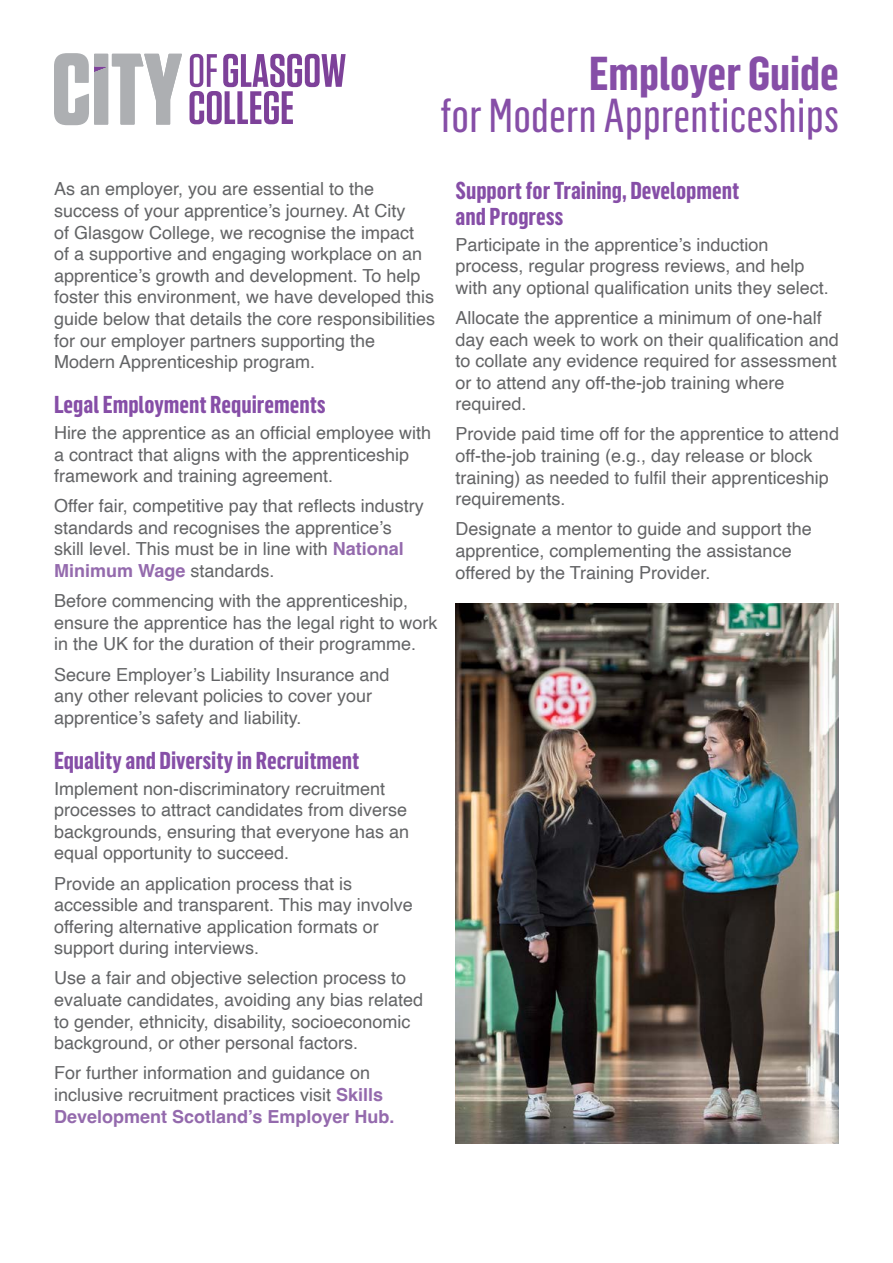
<style>
.page{position:relative;width:893px;height:1263px;background:#fff}
.page>*{position:absolute;margin:0;border:0;box-sizing:border-box;transform-origin:0 0}
.t1{font:46.65px "Flama Condensed Basic";color:#864ea7}
.t2{font:700 46.65px "Flama Condensed";color:#864ea7}
.t3{font:700 24px/25.5px "Flama Condensed";color:#864ea7}
.t4{font:18px/21.6px "Helvetica";color:#636466}
.s1{font-weight:700;color:#946aad}
</style>
<div class="page">
<svg style="left:190px;top:54px;width:156px;height:70px"></svg>
<svg style="left:54px;top:53px;width:128px;height:72px"></svg>
<img style="left:455px;top:604px;width:384px;height:540px">
<h1 class="t2" style="left:589px;top:44px;width:251px">Employer Guide</h1>
<h1 class="t1" style="left:440px;top:86px;width:401px">for Modern Apprenticeships</h1>
<p class="t4" style="left:54px;top:179px;width:383px">As an employer, you are essential to the success of your apprentice’s journey. At City<br>of Glasgow College, we recognise the impact<br>of a supportive and engaging workplace on an apprentice’s growth and development. To help foster this environment, we have developed this guide below that details the core responsibilities for our employer partners supporting the Modern Apprenticeship program.</p>
<h2 class="t3" style="left:54px;top:391px;width:273px">Legal Employment Requirements</h2>
<p class="t4" style="left:54px;top:422px;width:379px">Hire the apprentice as an official employee with a contract that aligns with the apprenticeship framework and training agreement.</p>
<p class="t4" style="left:54px;top:496px;width:371px">Offer fair, competitive pay that reflects industry standards and recognises the apprentice’s skill level. This must be in line with <span class="s1">National Minimum Wage</span> standards.</p>
<p class="t4" style="left:54px;top:591px;width:385px">Before commencing with the apprenticeship, ensure the apprentice has the legal right to work in the UK for the duration of their programme.</p>
<p class="t4" style="left:54px;top:664px;width:337px">Secure Employer’s Liability Insurance and any other relevant policies to cover your apprentice’s safety and liability.</p>
<h2 class="t3" style="left:54px;top:747px;width:307px">Equality and Diversity in Recruitment</h2>
<p class="t4" style="left:54px;top:778px;width:357px">Implement non-discriminatory recruitment processes to attract candidates from diverse backgrounds, ensuring that everyone has an equal opportunity to succeed.</p>
<p class="t4" style="left:54px;top:873px;width:360px">Provide an application process that is accessible and transparent. This may involve offering alternative application formats or support during interviews.</p>
<p class="t4" style="left:54px;top:968px;width:371px">Use a fair and objective selection process to evaluate candidates, avoiding any bias related to gender, ethnicity, disability, socioeconomic background, or other personal factors.</p>
<p class="t4" style="left:54px;top:1063px;width:342px">For further information and guidance on inclusive recruitment practices visit <span class="s1">Skills<br>Development Scotland’s Employer Hub.</span></p>
<h2 class="t3" style="left:455px;top:177px;width:285px">Support for Training, Development and Progress</h2>
<p class="t4" style="left:455px;top:234px;width:375px">Participate in the apprentice’s induction process, regular progress reviews, and help with any optional qualification units they select.</p>
<p class="t4" style="left:455px;top:307px;width:385px">Allocate the apprentice a minimum of one-half day each week to work on their qualification and to collate any evidence required for assessment or to attend any off-the-job training where required.</p>
<p class="t4" style="left:455px;top:424px;width:385px">Provide paid time off for the apprentice to attend off-the-job training (e.g., day release or block training) as needed to fulfil their apprenticeship requirements.</p>
<p class="t4" style="left:455px;top:519px;width:358px">Designate a mentor to guide and support the apprentice, complementing the assistance offered by the Training Provider.</p>
</div>
